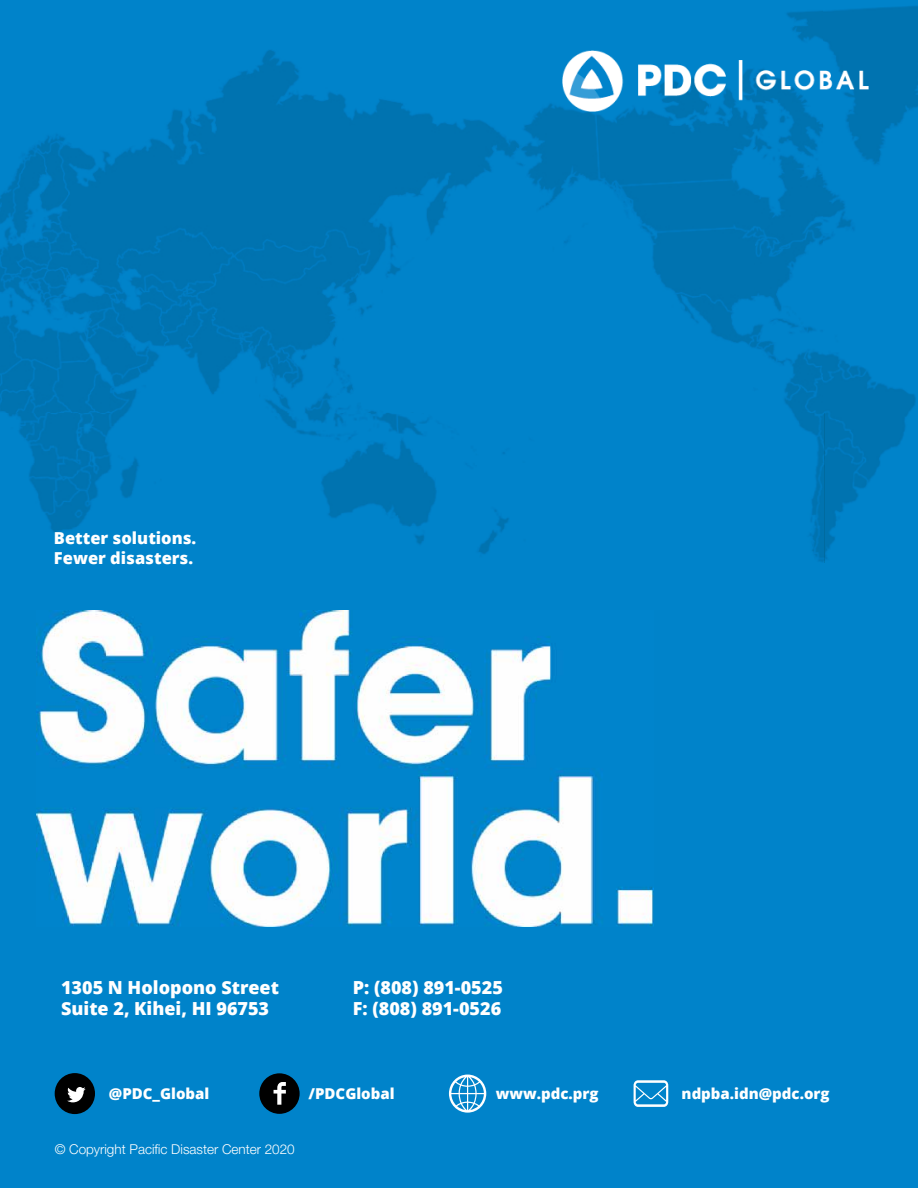
<style>
.page{position:relative;width:918px;height:1188px;background:#0083ca}
.page>*{position:absolute;margin:0;border:0;box-sizing:border-box;transform-origin:0 0}
.t1{font:800 18px/21.6px "Open Sans";color:#fff}
.t2{font:800 16.5px/19.8px "Open Sans";color:#fff}
.t3{font:800 15px "Open Sans";color:#fff}
.t4{font:300 13.5px "Helvetica Neue LT Pro";color:#fff}
</style>
<div class="page">
<img style="left:0;top:6px;width:918px;height:556px">
<img style="left:36px;top:611px;width:618px;height:315px">
<div style="left:259px;top:1073px;width:41px;height:41px;background:#000;border-radius:50%"></div>
<svg style="left:274px;top:1082px;width:12px;height:23px"></svg>
<div style="left:55px;top:1073px;width:40px;height:41px;background:#000;border-radius:50%"></div>
<svg style="left:67px;top:1087px;width:19px;height:15px"></svg>
<svg style="left:449px;top:1075px;width:37px;height:38px"></svg>
<svg style="left:634px;top:1080px;width:34px;height:27px"></svg>
<img style="left:563px;top:50px;width:305px;height:61px">
<p class="t2" style="left:54px;top:530px;width:144px">Better solutions.<br>Fewer disasters.</p>
<p class="t1" style="left:61px;top:978px;width:219px">1305 N Holopono Street<br>Suite 2, Kihei, HI 96753</p>
<p class="t1" style="left:353px;top:978px;width:152px">P: (808) 891-0525<br>F: (808) 891-0526</p>
<p class="t3" style="left:109px;top:1088px;width:102px">@PDC_Global</p>
<p class="t3" style="left:309px;top:1088px;width:88px">/PDCGlobal</p>
<p class="t3" style="left:496px;top:1088px;width:104px">www.pdc.prg</p>
<p class="t3" style="left:682px;top:1088px;width:150px">ndpba.idn@pdc.org</p>
<p class="t4" style="left:55px;top:1140px;width:242px">© Copyright Pacific Disaster Center 2020</p>
</div>
